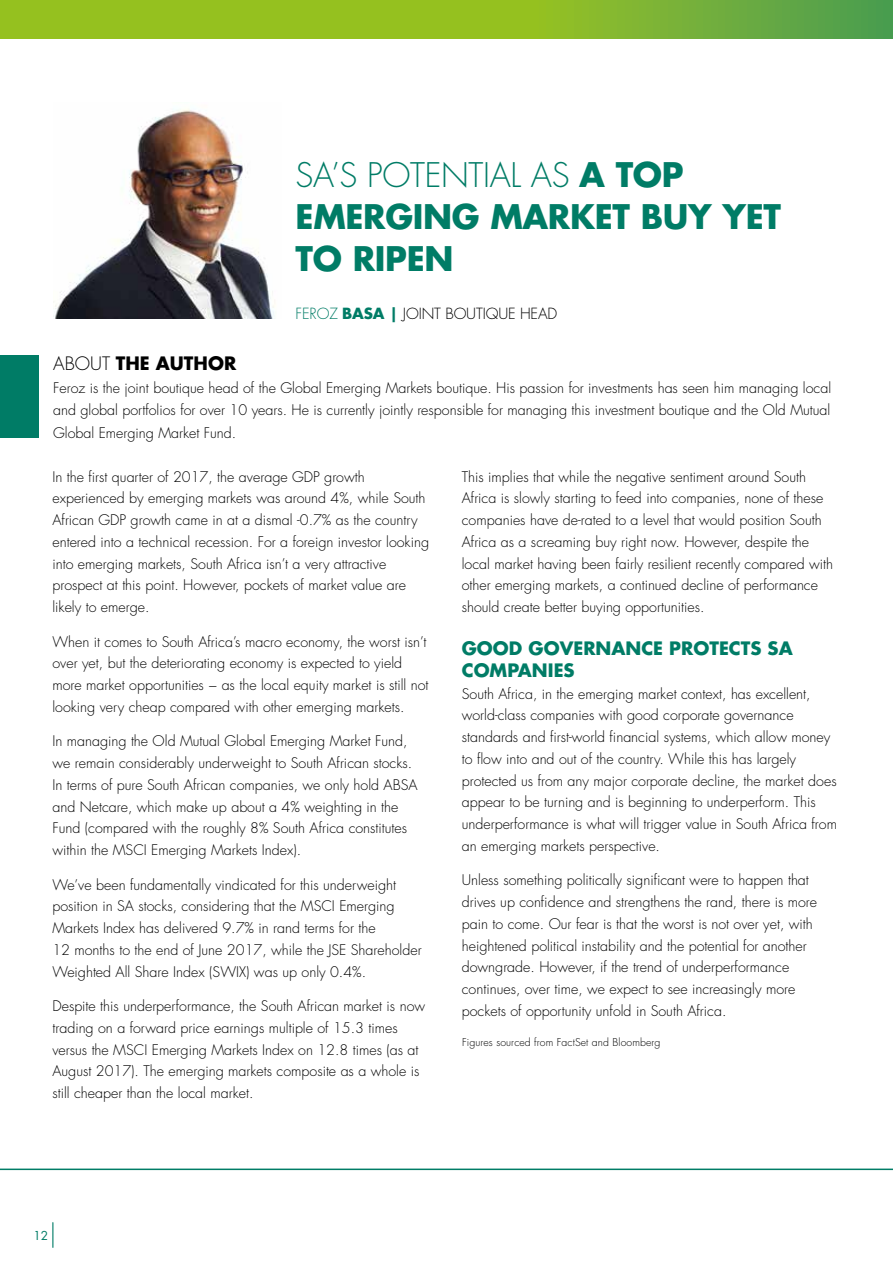
<style>
.page{position:relative;width:893px;height:1263px;background:#fff}
.page>*{position:absolute;margin:0;border:0;box-sizing:border-box;transform-origin:0 0}
.t1{font:700 33px/42px "Futura Std";letter-spacing:-.01em;color:#007c66}
.t2{font:700 18px/21.8px "Futura Std";color:#007c66}
.t3{font:700 18px "Futura Std";color:#000}
.t4{font:300 15px "Futura Std";letter-spacing:-.01em;color:#000}
.t5{font:300 14.25px/21.8px "Futura Std";color:#000}
.t6{font:12px "Futura Std";color:#007c66}
.t7{font:300 10.5px "Futura Std";letter-spacing:.01em;color:#000}
.s1{font-weight:300}
.s2{color:#007c66}
.s3{font-weight:700;color:#007c66}
</style>
<div class="page">
<hr style="left:0;top:1168px;width:893px;height:2px;background:#007c66">
<svg style="left:0;top:0;width:893px;height:38px"></svg>
<svg style="left:52px;top:1222px;width:1px;height:25px"></svg>
<img style="left:53px;top:109px;width:222px;height:210px">
<div style="left:0;top:356px;width:38px;height:82px;background:#007c66"></div>
<hr style="left:892px;top:356px;width:1px;height:58px;background:#007c66">
<h1 class="t1" style="left:296px;top:153px;width:487px"><span class="s1">SA’S POTENTIAL AS</span> A TOP<br>EMERGING MARKET BUY YET<br>TO RIPEN</h1>
<p class="t4" style="left:296px;top:304px;width:263px"><span class="s2">FEROZ</span> <span class="s3">BASA |</span> JOINT BOUTIQUE HEAD</p>
<p class="t3" style="left:53px;top:352px;width:185px"><span class="s1">ABOUT</span> THE AUTHOR</p>
<p class="t5" style="left:53px;top:377px;width:779px;line-height:22.5px;text-align:justify">Feroz is the joint boutique head of the Global Emerging Markets boutique. His passion for investments has seen him managing local and global portfolios for over 10 years. He is currently jointly responsible for managing this investment boutique and the Old Mutual Global Emerging Market Fund.</p>
<p class="t5" style="left:52px;top:466px;width:378px">In the first quarter of 2017, the average GDP growth experienced by emerging markets was around 4%, while South African GDP growth came in at a dismal -0.7% as the country entered into a technical recession. For a foreign investor looking into emerging markets, South Africa isn’t a very attractive prospect at this point. However, pockets of market value are likely to emerge.</p>
<p class="t5" style="left:52px;top:631px;width:378px">When it comes to South Africa’s macro economy, the worst isn’t over yet, but the deteriorating economy is expected to yield more market opportunities − as the local equity market is still not looking very cheap compared with other emerging markets.</p>
<p class="t5" style="left:52px;top:731px;width:367px">In managing the Old Mutual Global Emerging Market Fund, we remain considerably underweight to South African stocks.<br>In terms of pure South African companies, we only hold ABSA and Netcare, which make up about a 4% weighting in the Fund (compared with the roughly 8% South Africa constitutes within the MSCI Emerging Markets Index).</p>
<p class="t5" style="left:52px;top:874px;width:371px">We’ve been fundamentally vindicated for this underweight position in SA stocks, considering that the MSCI Emerging Markets Index has delivered 9.7% in rand terms for the<br>12 months to the end of June 2017, while the JSE Shareholder Weighted All Share Index (SWIX) was up only 0.4%.</p>
<p class="t5" style="left:52px;top:995px;width:374px">Despite this underperformance, the South African market is now trading on a forward price earnings multiple of 15.3 times versus the MSCI Emerging Markets Index on 12.8 times (as at August 2017). The emerging markets composite as a whole is still cheaper than the local market.</p>
<p class="t5" style="left:462px;top:466px;width:373px">This implies that while the negative sentiment around South Africa is slowly starting to feed into companies, none of these companies have de-rated to a level that would position South Africa as a screaming buy right now. However, despite the local market having been fairly resilient recently compared with other emerging markets, a continued decline of performance should create better buying opportunities.</p>
<p class="t2" style="left:462px;top:637px;width:332px">GOOD GOVERNANCE PROTECTS SA<br>COMPANIES</p>
<p class="t5" style="left:462px;top:683px;width:377px">South Africa, in the emerging market context, has excellent, world-class companies with good corporate governance standards and first-world financial systems, which allow money to flow into and out of the country. While this has largely protected us from any major corporate decline, the market does appear to be turning and is beginning to underperform. This underperformance is what will trigger value in South Africa from an emerging markets perspective.</p>
<p class="t5" style="left:462px;top:870px;width:357px">Unless something politically significant were to happen that drives up confidence and strengthens the rand, there is more pain to come. Our fear is that the worst is not over yet, with heightened political instability and the potential for another downgrade. However, if the trend of underperformance continues, over time, we expect to see increasingly more pockets of opportunity unfold in South Africa.</p>
<p class="t7" style="left:462px;top:1036px;width:200px">Figures sourced from FactSet and Bloomberg</p>
<p class="t6" style="left:33px;top:1228px;width:16px">12</p>
</div>
